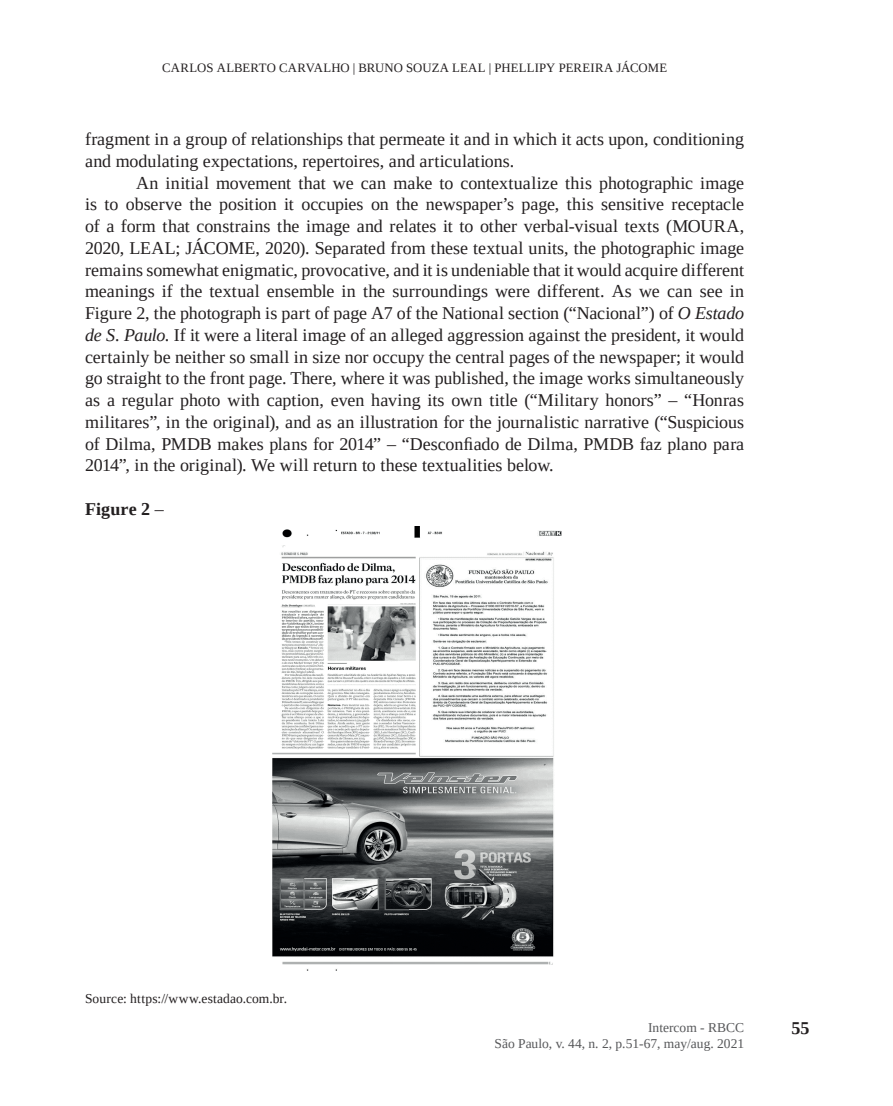
<style>
.page{position:relative;width:893px;height:1106px;background:#fff}
.page>*{position:absolute;margin:0;border:0;box-sizing:border-box;transform-origin:0 0}
.t1{font:18px/21.8px "Liberation Serif";color:#231f20}
.t2{font:700 18px "Liberation Serif";letter-spacing:.005em;color:#231f20}
.t3{font:13.5px/16.2px "Liberation Serif";color:#57585a;text-align:right}
.t4{font:13.5px "Liberation Serif";letter-spacing:.01em;color:#231f20}
.t5{font:12.75px "Liberation Serif";letter-spacing:.01em;color:#231f20}
.s1{font-style:italic}
.s2{font-weight:400}
</style>
<div class="page">
<img style="left:272px;top:526px;width:290px;height:445px">
<p class="t5" style="left:162px;top:60px;width:507px">CARLOS ALBERTO CARVALHO | BRUNO SOUZA LEAL | PHELLIPY PEREIRA JÁCOME</p>
<p class="t1" style="left:85px;top:128px;width:661px">fragment in a group of relationships that permeate it and in which it acts upon, conditioning and modulating expectations, repertoires, and articulations.</p>
<p class="t1" style="left:85px;top:172px;width:661px;text-align:justify;text-indent:51px">An initial movement that we can make to contextualize this photographic image is to observe the position it occupies on the newspaper’s page, this sensitive receptacle of a form that constrains the image and relates it to other verbal-visual texts (MOURA, 2020, LEAL; JÁCOME, 2020). Separated from these textual units, the photographic image remains somewhat enigmatic, provocative, and it is undeniable that it would acquire different meanings if the textual ensemble in the surroundings were different. As we can see in Figure 2, the photograph is part of page A7 of the National section (“Nacional”) of <span class="s1">O Estado de S. Paulo</span>. If it were a literal image of an alleged aggression against the president, it would certainly be neither so small in size nor occupy the central pages of the newspaper; it would go straight to the front page. There, where it was published, the image works simultaneously as a regular photo with caption, even having its own title (“Military honors” – “Honras militares”, in the original), and as an illustration for the journalistic narrative (“Suspicious of Dilma, PMDB makes plans for 2014” – “Desconfiado de Dilma, PMDB faz plano para 2014”, in the original). We will return to these textualities below.</p>
<p class="t2" style="left:85px;top:497px;width:80px">Figure 2 <span class="s2">–</span></p>
<p class="t4" style="left:85px;top:989px;width:204px">Source: https://www.estadao.com.br.</p>
<p class="t3" style="left:494px;top:1018px;width:251px">Intercom - RBCC<br>São Paulo, v. 44, n. 2, p.51-67, may/aug. 2021</p>
<p class="t2" style="left:791px;top:1016px;width:19px">55</p>
</div>
